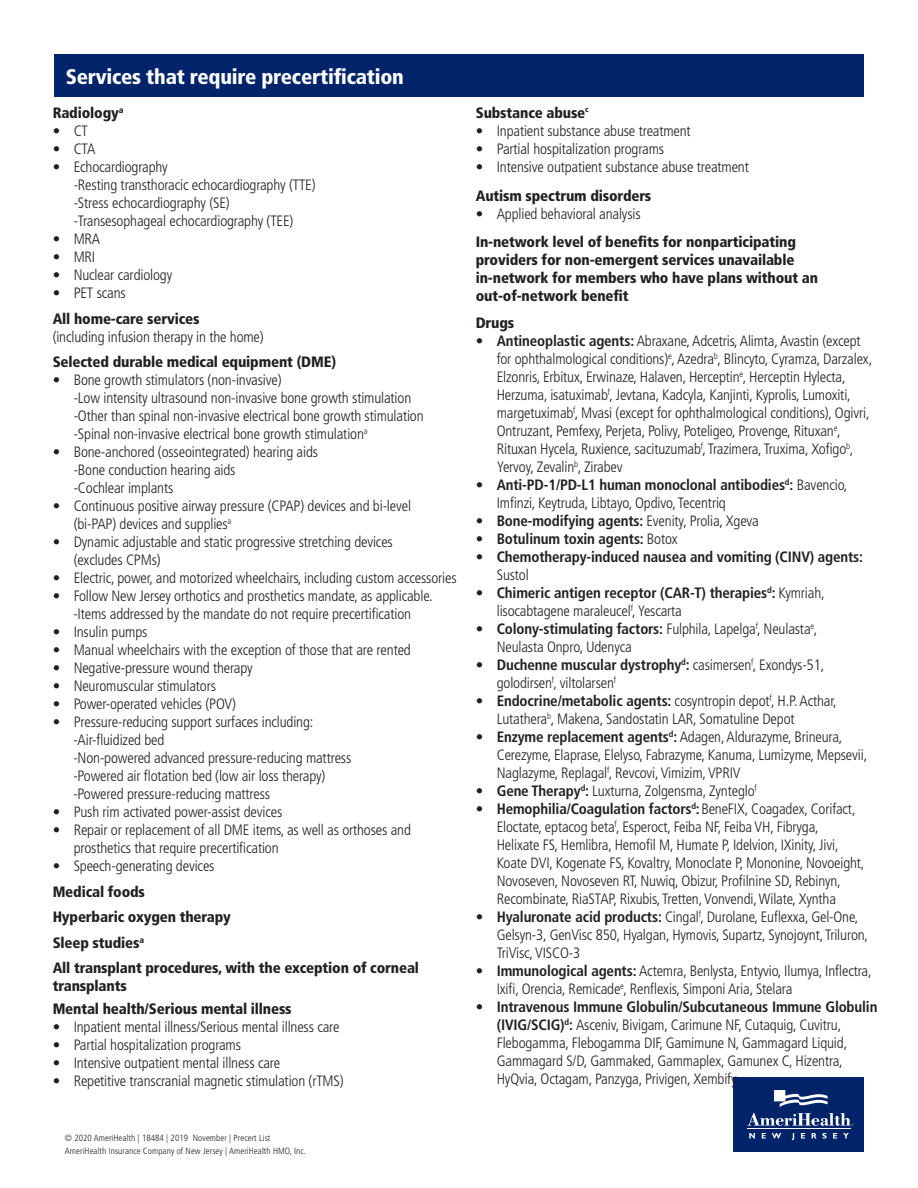
<style>
.page{position:relative;width:918px;height:1188px;background:#fff}
.page>*{position:absolute;margin:0;border:0;box-sizing:border-box;transform-origin:0 0}
.t1{font:900 condensed 21px "Frutiger LT";letter-spacing:-.01em;color:#fff}
.t2{font:300 condensed 15px/18px "Frutiger LT";letter-spacing:-.01em;color:#231f20}
.t3{font:900 condensed 15px/18px "Frutiger LT";letter-spacing:-.01em;color:#231f20}
.t4{font:700 condensed 15px/18px "Frutiger LT";letter-spacing:-.01em;color:#231f20}
.t5{font:300 condensed 9px/13.5px "Frutiger LT";letter-spacing:.01em;color:#231f20}
.s1{font-weight:700}
.s2{font-weight:300}
</style>
<div class="page">
<div style="left:54px;top:55px;width:810px;height:42px;background:#002369"></div>
<div style="left:734px;top:1077px;width:130px;height:75px;background:#002369"></div>
<hr style="left:747px;top:1128px;width:104px;height:1px;background:#fff">
<svg style="left:843px;top:1133px;width:6px;height:6px"></svg>
<svg style="left:774px;top:1090px;width:54px;height:17px"></svg>
<svg style="left:749px;top:1133px;width:6px;height:6px"></svg>
<svg style="left:762px;top:1133px;width:4px;height:6px"></svg>
<svg style="left:833px;top:1133px;width:4px;height:6px"></svg>
<svg style="left:772px;top:1133px;width:9px;height:6px"></svg>
<svg style="left:747px;top:1113px;width:106px;height:13px"></svg>
<svg style="left:812px;top:1133px;width:4px;height:6px"></svg>
<svg style="left:822px;top:1133px;width:5px;height:6px"></svg>
<svg style="left:801px;top:1133px;width:4px;height:6px"></svg>
<svg style="left:792px;top:1133px;width:2px;height:7px"></svg>
<h1 class="t1" style="left:66px;top:64px;width:340px">Services that require precertification</h1>
<p class="t3" style="left:53px;top:104px;width:72px">Radiology<sup>a</sup></p>
<p class="t2" style="left:53px;top:122px;width:37px">• CT</p>
<p class="t2" style="left:53px;top:140px;width:44px">• CTA</p>
<p class="t2" style="left:74px;top:158px;width:244px;text-indent:-21px">• Echocardiography<br>-Resting transthoracic echocardiography (TTE) -Stress echocardiography (SE) -Transesophageal echocardiography (TEE)</p>
<p class="t2" style="left:53px;top:230px;width:49px">• MRA</p>
<p class="t2" style="left:53px;top:248px;width:44px">• MRI</p>
<p class="t2" style="left:53px;top:266px;width:121px">• Nuclear cardiology</p>
<p class="t2" style="left:53px;top:284px;width:75px">• PET scans</p>
<p class="t3" style="left:53px;top:309px;width:148px">All home-care services</p>
<p class="t2" style="left:53px;top:328px;width:213px">(including infusion therapy in the home)</p>
<p class="t3" style="left:53px;top:353px;width:285px">Selected durable medical equipment (DME)</p>
<p class="t2" style="left:74px;top:371px;width:352px;text-indent:-21px">• Bone growth stimulators (non-invasive)<br>-Low intensity ultrasound non-invasive bone growth stimulation -Other than spinal non-invasive electrical bone growth stimulation -Spinal non-invasive electrical bone growth stimulation<sup>a</sup></p>
<p class="t2" style="left:74px;top:443px;width:246px;text-indent:-21px">• Bone-anchored (osseointegrated) hearing aids -Bone conduction hearing aids<br>-Cochlear implants</p>
<p class="t2" style="left:74px;top:497px;width:339px;text-indent:-21px">• Continuous positive airway pressure (CPAP) devices and bi-level (bi-PAP) devices and supplies<sup>a</sup></p>
<p class="t2" style="left:74px;top:533px;width:321px;text-indent:-21px">• Dynamic adjustable and static progressive stretching devices (excludes CPMs)</p>
<p class="t2" style="left:53px;top:569px;width:405px">• Electric, power, and motorized wheelchairs, including custom accessories</p>
<p class="t2" style="left:53px;top:587px;width:381px">• Follow New Jersey orthotics and prosthetics mandate, as applicable.</p>
<p class="t2" style="left:73px;top:605px;width:339px">-Items addressed by the mandate do not require precertification</p>
<p class="t2" style="left:53px;top:623px;width:96px">• Insulin pumps</p>
<p class="t2" style="left:53px;top:641px;width:360px">• Manual wheelchairs with the exception of those that are rented</p>
<p class="t2" style="left:53px;top:659px;width:202px">• Negative-pressure wound therapy</p>
<p class="t2" style="left:53px;top:677px;width:165px">• Neuromuscular stimulators</p>
<p class="t2" style="left:53px;top:695px;width:185px">• Power-operated vehicles (POV)</p>
<p class="t2" style="left:53px;top:713px;width:262px">• Pressure-reducing support surfaces including:</p>
<p class="t2" style="left:73px;top:731px;width:93px">-Air-fluidized bed</p>
<p class="t2" style="left:73px;top:749px;width:279px">-Non-powered advanced pressure-reducing mattress</p>
<p class="t2" style="left:73px;top:767px;width:254px">-Powered air flotation bed (low air loss therapy)</p>
<p class="t2" style="left:73px;top:785px;width:198px">-Powered pressure-reducing mattress</p>
<p class="t2" style="left:53px;top:803px;width:231px">• Push rim activated power-assist devices</p>
<p class="t2" style="left:74px;top:821px;width:339px;text-indent:-21px">• Repair or replacement of all DME items, as well as orthoses and prosthetics that require precertification</p>
<p class="t2" style="left:53px;top:857px;width:163px">• Speech-generating devices</p>
<p class="t3" style="left:53px;top:882px;width:94px">Medical foods</p>
<p class="t3" style="left:53px;top:908px;width:180px">Hyperbaric oxygen therapy</p>
<p class="t3" style="left:53px;top:933px;width:93px">Sleep studies<sup>a</sup></p>
<p class="t3" style="left:53px;top:959px;width:368px">All transplant procedures, with the exception of corneal transplants</p>
<p class="t3" style="left:53px;top:999px;width:241px">Mental health/Serious mental illness</p>
<p class="t2" style="left:53px;top:1018px;width:288px">• Inpatient mental illness/Serious mental illness care</p>
<p class="t2" style="left:53px;top:1036px;width:190px">• Partial hospitalization programs</p>
<p class="t2" style="left:53px;top:1054px;width:229px">• Intensive outpatient mental illness care</p>
<p class="t2" style="left:53px;top:1072px;width:293px">• Repetitive transcranial magnetic stimulation (rTMS)</p>
<p class="t5" style="left:65px;top:1131px;width:243px">© 2020 AmeriHealth | 18484 | 2019 November | Precert List<br>AmeriHealth Insurance Company of New Jersey | AmeriHealth HMO, Inc.</p>
<p class="t3" style="left:476px;top:104px;width:114px">Substance abuse<sup>c</sup></p>
<p class="t2" style="left:476px;top:122px;width:217px">• Inpatient substance abuse treatment</p>
<p class="t2" style="left:476px;top:140px;width:190px">• Partial hospitalization programs</p>
<p class="t2" style="left:476px;top:158px;width:275px">• Intensive outpatient substance abuse treatment</p>
<p class="t3" style="left:476px;top:186px;width:177px">Autism spectrum disorders</p>
<p class="t2" style="left:476px;top:205px;width:166px">• Applied behavioral analysis</p>
<p class="t3" style="left:476px;top:233px;width:322px">In-network level of benefits for nonparticipating providers for non-emergent services unavailable</p>
<p class="t3" style="left:476px;top:269px;width:344px">in-network for members who have plans without an</p>
<p class="t3" style="left:476px;top:287px;width:154px">out-of-network benefit</p>
<p class="t3" style="left:476px;top:314px;width:40px">Drugs</p>
<p class="t2" style="left:497px;top:332px;width:377px;text-indent:-21px"><span class="s1">• Antineoplastic agents:</span> Abraxane, Adcetris, Alimta, Avastin (except for ophthalmological conditions)<sup>e</sup>, Azedra<sup>b</sup>, Blincyto, Cyramza, Darzalex, Elzonris, Erbitux, Erwinaze, Halaven, Herceptin<sup>e</sup>, Herceptin Hylecta, Herzuma, isatuximab<sup>f</sup>, Jevtana, Kadcyla, Kanjinti, Kyprolis, Lumoxiti, margetuximab<sup>f</sup>, Mvasi (except for ophthalmological conditions), Ogivri, Ontruzant, Pemfexy, Perjeta, Polivy, Poteligeo, Provenge, Rituxan<sup>e</sup>, Rituxan Hycela, Ruxience, sacituzumab<sup>f</sup>, Trazimera, Truxima, Xofigo<sup>b</sup>, Yervoy, Zevalin<sup>b</sup>, Zirabev</p>
<p class="t2" style="left:497px;top:476px;width:352px;text-indent:-21px"><span class="s1">• Anti-PD-1/PD-L1 human monoclonal antibodies</span><sup>d</sup><span class="s1">:</span> Bavencio,<br>Imfinzi, Keytruda, Libtayo, Opdivo, Tecentriq</p>
<p class="t4" style="left:476px;top:512px;width:284px">• Bone-modifying agents: <span class="s2">Evenity, Prolia, Xgeva</span></p>
<p class="t4" style="left:476px;top:530px;width:203px">• Botulinum toxin agents: <span class="s2">Botox</span></p>
<p class="t4" style="left:497px;top:548px;width:368px;text-indent:-21px">• Chemotherapy-induced nausea and vomiting (CINV) agents:<br><span class="s2">Sustol</span></p>
<p class="t4" style="left:497px;top:584px;width:330px;text-indent:-21px">• Chimeric antigen receptor (CAR-T) therapies<sup>d</sup>: <span class="s2">Kymriah, lisocabtagene maraleucel</span><sup>f</sup><span class="s2">, Yescarta</span></p>
<p class="t2" style="left:497px;top:620px;width:322px;text-indent:-21px"><span class="s1">• Colony-stimulating factors:</span> Fulphila, Lapelga<sup>f</sup>, Neulasta<sup>e</sup>,<br>Neulasta Onpro, Udenyca</p>
<p class="t2" style="left:497px;top:656px;width:329px;text-indent:-21px"><span class="s1">• Duchenne muscular dystrophy</span><sup>d</sup><span class="s1">:</span> casimersen<sup>f</sup>, Exondys-51, golodirsen<sup>f</sup>, viltolarsen<sup>f</sup></p>
<p class="t2" style="left:497px;top:692px;width:341px;text-indent:-21px"><span class="s1">• Endocrine/metabolic agents:</span> cosyntropin depot<sup>f</sup>, H.P. Acthar,<br>Lutathera<sup>b</sup>, Makena, Sandostatin LAR, Somatuline Depot</p>
<p class="t2" style="left:497px;top:728px;width:372px;text-indent:-21px"><span class="s1">• Enzyme replacement agents</span><sup>d</sup><span class="s1">:</span> Adagen, Aldurazyme, Brineura,<br>Cerezyme, Elaprase, Elelyso, Fabrazyme, Kanuma, Lumizyme, Mepsevii,<br>Naglazyme, Replagal<sup>f</sup>, Revcovi, Vimizim, VPRIV</p>
<p class="t2" style="left:476px;top:782px;width:283px"><span class="s1">• Gene Therapy</span><sup>d</sup><span class="s1">:</span> Luxturna, Zolgensma, Zynteglo<sup>f</sup></p>
<p class="t2" style="left:497px;top:800px;width:369px;text-indent:-21px"><span class="s1">• Hemophilia/Coagulation factors</span><sup>d</sup><span class="s1">:</span>BeneFIX, Coagadex, Corifact, Eloctate, eptacog beta<sup>f</sup>, Esperoct, Feiba NF, Feiba VH, Fibryga, Helixate FS, Hemlibra, Hemofil M, Humate P, Idelvion, IXinity, Jivi, Koate DVI, Kogenate FS, Kovaltry, Monoclate P, Mononine, Novoeight, Novoseven, Novoseven RT, Nuwiq, Obizur, Profilnine SD, Rebinyn, Recombinate, RiaSTAP, Rixubis, Tretten, Vonvendi, Wilate, Xyntha</p>
<p class="t2" style="left:497px;top:908px;width:373px;text-indent:-21px"><span class="s1">• Hyaluronate acid products:</span> Cingal<sup>f</sup>, Durolane, Euflexxa, Gel-One,<br>Gelsyn-3, GenVisc 850, Hyalgan, Hymovis, Supartz, Synojoynt, Triluron,<br>TriVisc, VISCO-3</p>
<p class="t2" style="left:497px;top:962px;width:376px;text-indent:-21px"><span class="s1">• Immunological agents:</span> Actemra, Benlysta, Entyvio, Ilumya, Inflectra,<br>Ixifi, Orencia, Remicade<sup>e</sup>, Renflexis, Simponi Aria, Stelara</p>
<p class="t2" style="left:497px;top:998px;width:382px;text-indent:-21px"><span class="s1">• Intravenous Immune Globulin/Subcutaneous Immune Globulin (IVIG/SCIG)</span><sup>d</sup><span class="s1">:</span> Asceniv, Bivigam, Carimune NF, Cutaquig, Cuvitru, Flebogamma, Flebogamma DIF, Gamimune N, Gammagard Liquid, Gammagard S/D, Gammaked, Gammaplex, Gamunex C, Hizentra, HyQvia, Octagam, Panzyga, Privigen, Xembify</p>
</div>
